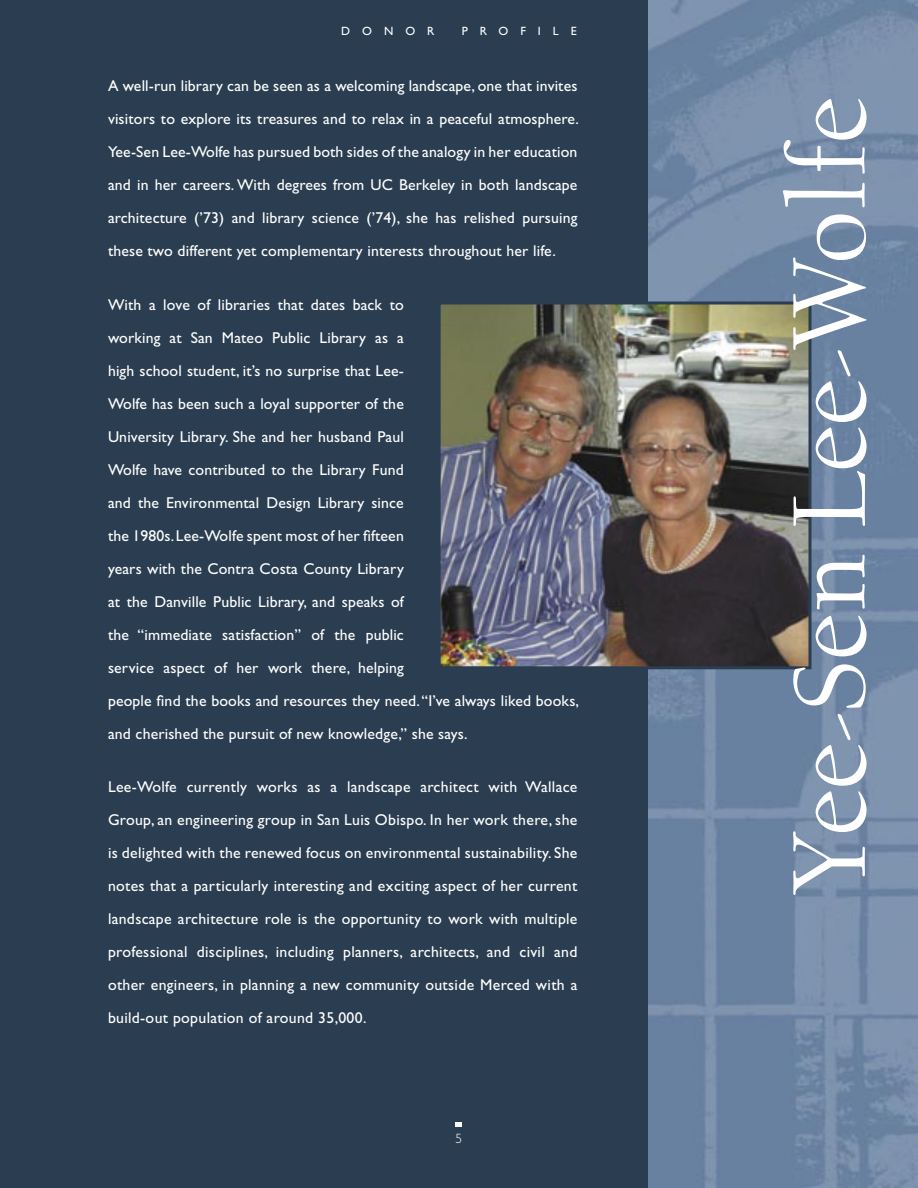
<style>
.page{position:relative;width:918px;height:1188px;background:#fff}
.page>*{position:absolute;margin:0;border:0;box-sizing:border-box;transform-origin:0 0}
.t1{font:117px "University OS";letter-spacing:.01em;color:#fff}
.t2{font:15.75px/33px "Gill Sans";letter-spacing:.01em;color:#fff;text-align:justify}
.t3{font:300 13.5px "Gill Sans";color:#fff}
.t4{font:12px "Gill Sans";letter-spacing:1em;color:#fff}
</style>
<div class="page">
<div style="left:0;top:0;width:663px;height:1188px;background:#2b3e51"></div>
<img style="left:648px;top:0;width:270px;height:1188px">
<img style="left:440px;top:302px;width:372px;height:367px">
<svg style="left:456px;top:1122px;width:6px;height:4px"></svg>
<p class="t4" style="left:341px;top:24px;width:95px">DONOR</p>
<p class="t4" style="left:462px;top:24px;width:117px">PROFILE</p>
<p class="t2" style="left:108px;top:70px;width:473px">A well-run library can be seen as a welcoming landscape, one that invites visitors to explore its treasures and to relax in a peaceful atmosphere.<br>Yee-Sen Lee-Wolfe has pursued both sides of the analogy in her education and in her careers. With degrees from UC Berkeley in both landscape architecture (’73) and library science (’74), she has relished pursuing these two different yet complementary interests throughout her life.</p>
<p class="t2" style="left:108px;top:288px;width:473px;text-align:left">With a love of libraries that dates back to<br>working at San Mateo Public Library as a<br>high school student, it’s no surprise that Lee-<br>Wolfe has been such a loyal supporter of the<br>University Library. She and her husband Paul<br>Wolfe have contributed to the Library Fund<br>and the Environmental Design Library since<br>the 1980s. Lee-Wolfe spent most of her fifteen<br>years with the Contra Costa County Library<br>at the Danville Public Library, and speaks of<br>the “immediate satisfaction” of the public<br>service aspect of her work there, helping<br>people find the books and resources they need. “I’ve always liked books, and cherished the pursuit of new knowledge,” she says.</p>
<p class="t2" style="left:108px;top:770px;width:471px">Lee-Wolfe currently works as a landscape architect with Wallace Group, an engineering group in San Luis Obispo. In her work there, she is delighted with the renewed focus on environmental sustainability. She notes that a particularly interesting and exciting aspect of her current landscape architecture role is the opportunity to work with multiple professional disciplines, including planners, architects, and civil and other engineers, in planning a new community outside Merced with a build-out population of around 35,000.</p>
<p class="t3" style="left:456px;top:1131px;width:8px">5</p>
<h1 class="t1" style="left:773px;top:892px;width:796px;rotate:-90deg">Yee-Sen Lee-Wolfe</h1>
</div>
